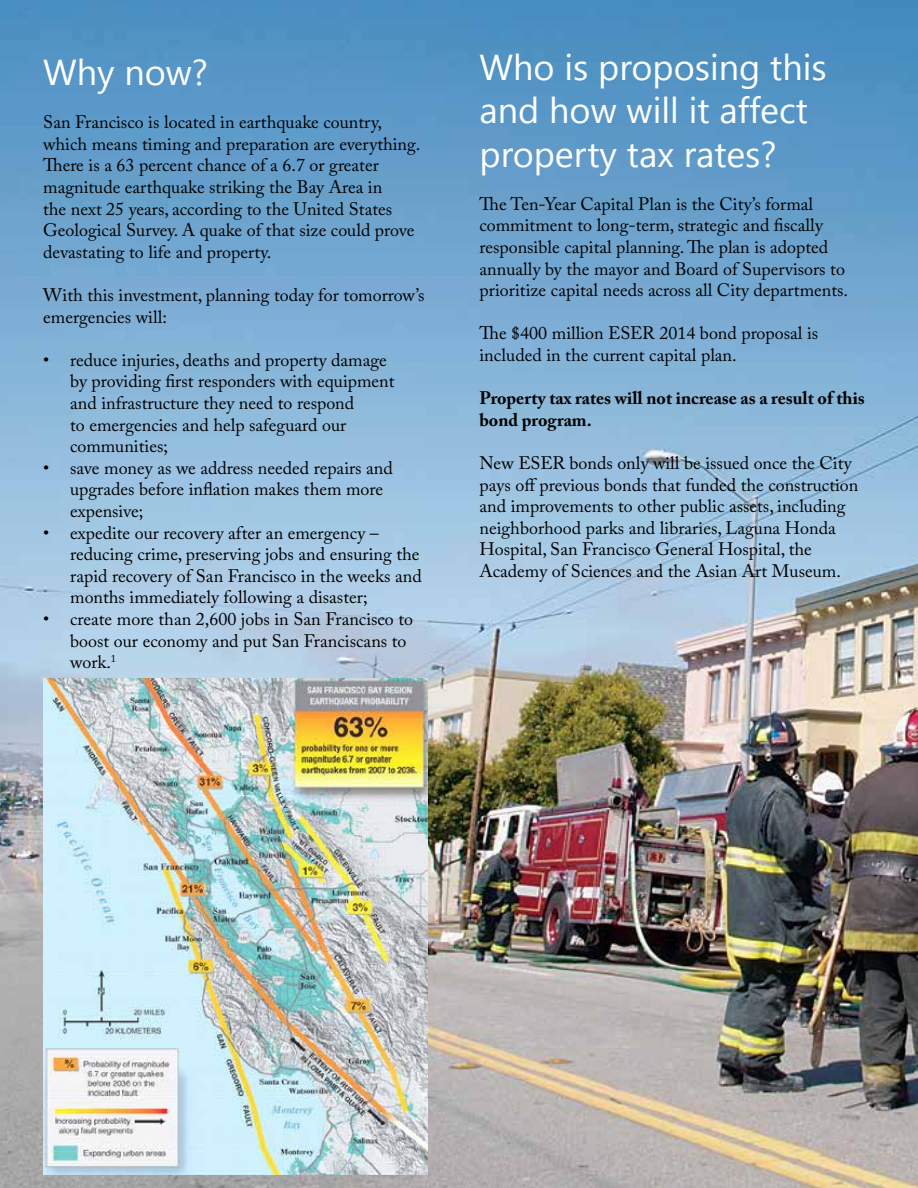
<style>
.page{position:relative;width:918px;height:1188px;background:#fff}
.page>*{position:absolute;margin:0;border:0;box-sizing:border-box;transform-origin:0 0}
.t1{font:36px/43.2px "Khmer UI";color:#fff}
.t2{font:18px/21.6px "Adobe Caslon Pro";color:#000}
.t3{font:700 18px/21.6px "Adobe Caslon Pro";color:#000}
</style>
<div class="page">
<img style="left:0;top:0;width:918px;height:1188px">
<img style="left:43px;top:679px;width:385px;height:496px">
<h1 class="t1" style="left:43px;top:51px;width:166px">Why now?</h1>
<p class="t2" style="left:43px;top:111px;width:379px">San Francisco is located in earthquake country, which means timing and preparation are everything.<br>There is a 63 percent chance of a 6.7 or greater magnitude earthquake striking the Bay Area in<br>the next 25 years, according to the United States Geological Survey. A quake of that size could prove devastating to life and property.</p>
<p class="t2" style="left:43px;top:284px;width:383px">With this investment, planning today for tomorrow’s emergencies will:</p>
<p class="t2" style="left:70px;top:349px;width:326px;text-indent:-27px">• reduce injuries, deaths and property damage by providing first responders with equipment and infrastructure they need to respond<br>to emergencies and help safeguard our communities;</p>
<p class="t2" style="left:70px;top:457px;width:324px;text-indent:-27px">• save money as we address needed repairs and upgrades before inflation makes them more expensive;</p>
<p class="t2" style="left:70px;top:522px;width:353px;text-indent:-27px">• expedite our recovery after an emergency – reducing crime, preserving jobs and ensuring the rapid recovery of San Francisco in the weeks and months immediately following a disaster;</p>
<p class="t2" style="left:70px;top:608px;width:345px;text-indent:-27px">• create more than 2,600 jobs in San Francisco to boost our economy and put San Franciscans to work.<sup>1</sup></p>
<h1 class="t1" style="left:480px;top:46px;width:349px">Who is proposing this and how will it affect property tax rates?</h1>
<p class="t2" style="left:480px;top:193px;width:370px">The Ten-Year Capital Plan is the City’s formal commitment to long-term, strategic and fiscally responsible capital planning. The plan is adopted annually by the mayor and Board of Supervisors to prioritize capital needs across all City departments.</p>
<p class="t2" style="left:480px;top:322px;width:340px">The $400 million ESER 2014 bond proposal is included in the current capital plan.</p>
<p class="t3" style="left:480px;top:387px;width:387px">Property tax rates will not increase as a result of this bond program.</p>
<p class="t2" style="left:480px;top:452px;width:380px">New ESER bonds only will be issued once the City pays off previous bonds that funded the construction and improvements to other public assets, including neighborhood parks and libraries, Laguna Honda Hospital, San Francisco General Hospital, the Academy of Sciences and the Asian Art Museum.</p>
</div>
